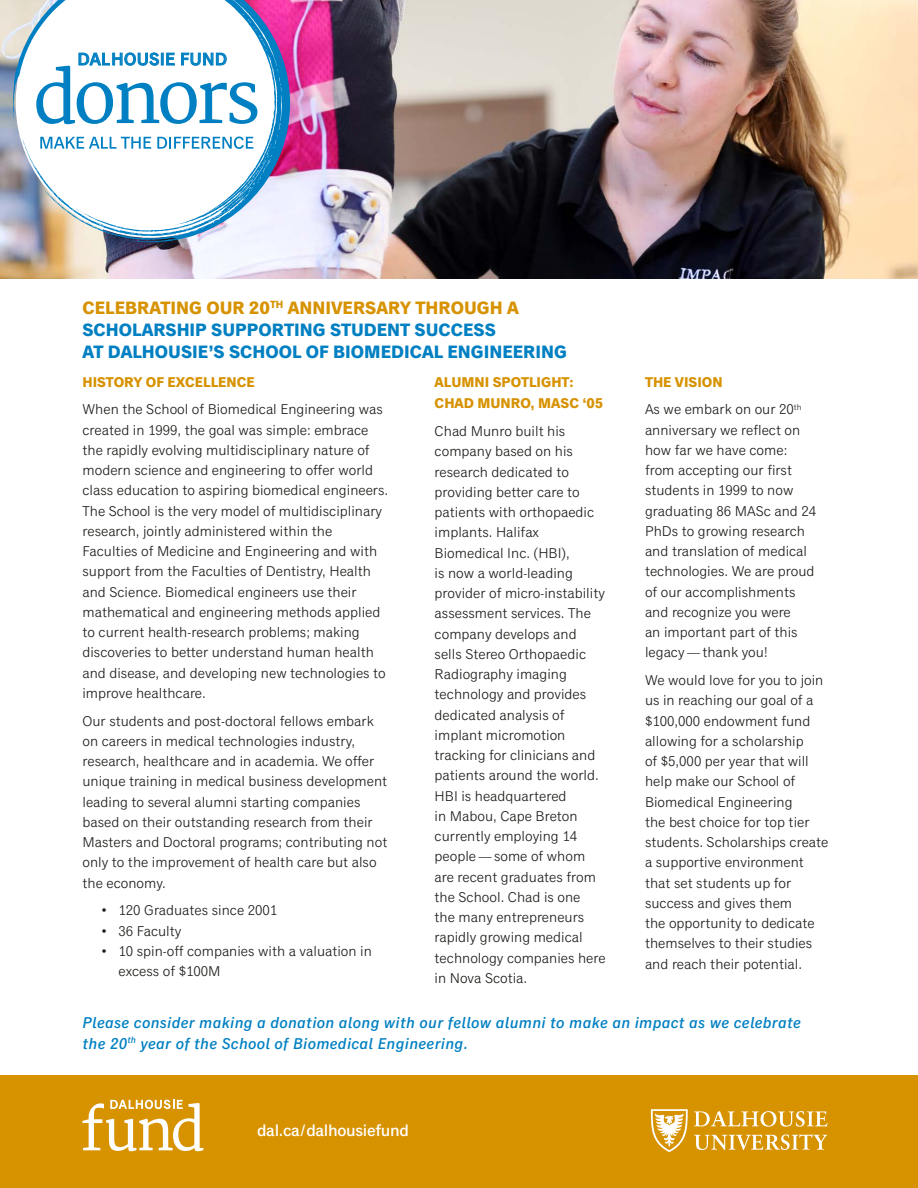
<style>
.page{position:relative;width:918px;height:1188px;background:#fff}
.page>*{position:absolute;margin:0;border:0;box-sizing:border-box;transform-origin:0 0}
.Subhead{font:700 18px "Classic Grotesque Std";color:#0080c2}
.Subhead-2{font:700 18px "Classic Grotesque Std";color:#d79200}
.t1{font:500 17.4px "Classic Grotesque Std";letter-spacing:.02em;color:#0080c2}
.t2{font:500 16.5px "Classic Grotesque Std";letter-spacing:-.02em;color:#fff}
._03_Body{font:italic 500 15.75px/20.2px "Classic Grotesque Std";letter-spacing:.025em;color:#0080c2}
._03_Body-2{font:14.25px/20.2px "Classic Grotesque Std";color:#1d1d1a}
.Subhead-3{font:700 14.25px/21.8px "Classic Grotesque Std";color:#d79200}
</style>
<div class="page">
<div style="left:0;top:1076px;width:918px;height:112px;background:#d79200"></div>
<svg style="left:83px;top:1100px;width:120px;height:51px"></svg>
<img style="left:0;top:0;width:918px;height:279px">
<svg style="left:13px;top:0;width:277px;height:242px"></svg>
<svg style="left:40px;top:137px;width:111px;height:12px"></svg>
<svg style="left:157px;top:137px;width:97px;height:12px"></svg>
<svg style="left:36px;top:52px;width:221px;height:72px"></svg>
<svg style="left:651px;top:1109px;width:37px;height:43px"></svg>
<svg style="left:694px;top:1111px;width:134px;height:16px"></svg>
<svg style="left:694px;top:1134px;width:133px;height:16px"></svg>
<p class="t1" style="left:77px;top:49px;width:151px">DALHOUSIE FUND</p>
<p class="Subhead-2" style="left:82px;top:298px;width:438px">CELEBRATING OUR 20<sup>TH</sup> ANNIVERSARY THROUGH A</p>
<p class="Subhead" style="left:82px;top:320px;width:415px">SCHOLARSHIP SUPPORTING STUDENT SUCCESS</p>
<p class="Subhead" style="left:82px;top:341px;width:486px">AT DALHOUSIE’S SCHOOL OF BIOMEDICAL ENGINEERING</p>
<p class="Subhead-3" style="left:82px;top:372px;width:174px">HISTORY OF EXCELLENCE</p>
<p class="_03_Body-2" style="left:82px;top:400px;width:307px">When the School of Biomedical Engineering was created in 1999, the goal was simple: embrace the rapidly evolving multidisciplinary nature of modern science and engineering to offer world class education to aspiring biomedical engineers.<br>The School is the very model of multidisciplinary research, jointly administered within the Faculties of Medicine and Engineering and with support from the Faculties of Dentistry, Health and Science. Biomedical engineers use their mathematical and engineering methods applied to current health-research problems; making discoveries to better understand human health and disease, and developing new technologies to improve healthcare.</p>
<p class="_03_Body-2" style="left:82px;top:711px;width:306px">Our students and post-doctoral fellows embark on careers in medical technologies industry, research, healthcare and in academia. We offer unique training in medical business development leading to several alumni starting companies based on their outstanding research from their Masters and Doctoral programs; contributing not only to the improvement of health care but also the economy.</p>
<p class="_03_Body-2" style="left:100px;top:901px;width:178px">• 120 Graduates since 2001</p>
<p class="_03_Body-2" style="left:100px;top:921px;width:82px">• 36 Faculty</p>
<p class="_03_Body-2" style="left:118px;top:941px;width:255px;text-indent:-18px">• 10 spin-off companies with a valuation in excess of $100M</p>
<p class="Subhead-3" style="left:435px;top:372px;width:170px">ALUMNI SPOTLIGHT:<br>CHAD MUNRO, MASC ‘05</p>
<p class="_03_Body-2" style="left:435px;top:421px;width:173px">Chad Munro built his company based on his research dedicated to providing better care to patients with orthopaedic implants. Halifax<br>Biomedical Inc. (HBI),<br>is now a world-leading provider of micro-instability assessment services. The company develops and sells Stereo Orthopaedic<br>Radiography imaging technology and provides dedicated analysis of implant micromotion tracking for clinicians and patients around the world.<br>HBI is headquartered<br>in Mabou, Cape Breton currently employing 14 people—some of whom are recent graduates from the School. Chad is one<br>the many entrepreneurs rapidly growing medical technology companies here in Nova Scotia.</p>
<p class="Subhead-3" style="left:645px;top:372px;width:79px">THE VISION</p>
<p class="_03_Body-2" style="left:645px;top:400px;width:173px">As we embark on our 20<sup>th </sup>anniversary we reflect on how far we have come: from accepting our first students in 1999 to now graduating 86 MASc and 24<br>PhDs to growing research and translation of medical technologies. We are proud of our accomplishments and recognize you were<br>an important part of this legacy—thank you!</p>
<p class="_03_Body-2" style="left:645px;top:670px;width:185px">We would love for you to join us in reaching our goal of a $100,000 endowment fund allowing for a scholarship<br>of $5,000 per year that will help make our School of<br>Biomedical Engineering<br>the best choice for top tier students. Scholarships create a supportive environment that set students up for success and gives them<br>the opportunity to dedicate themselves to their studies and reach their potential.</p>
<p class="_03_Body" style="left:82px;top:1014px;width:720px">Please consider making a donation along with our fellow alumni to make an impact as we celebrate the 20<sup>th</sup> year of the School of Biomedical Engineering.</p>
<p class="t2" style="left:257px;top:1121px;width:153px">dal.ca/dalhousiefund</p>
</div>
